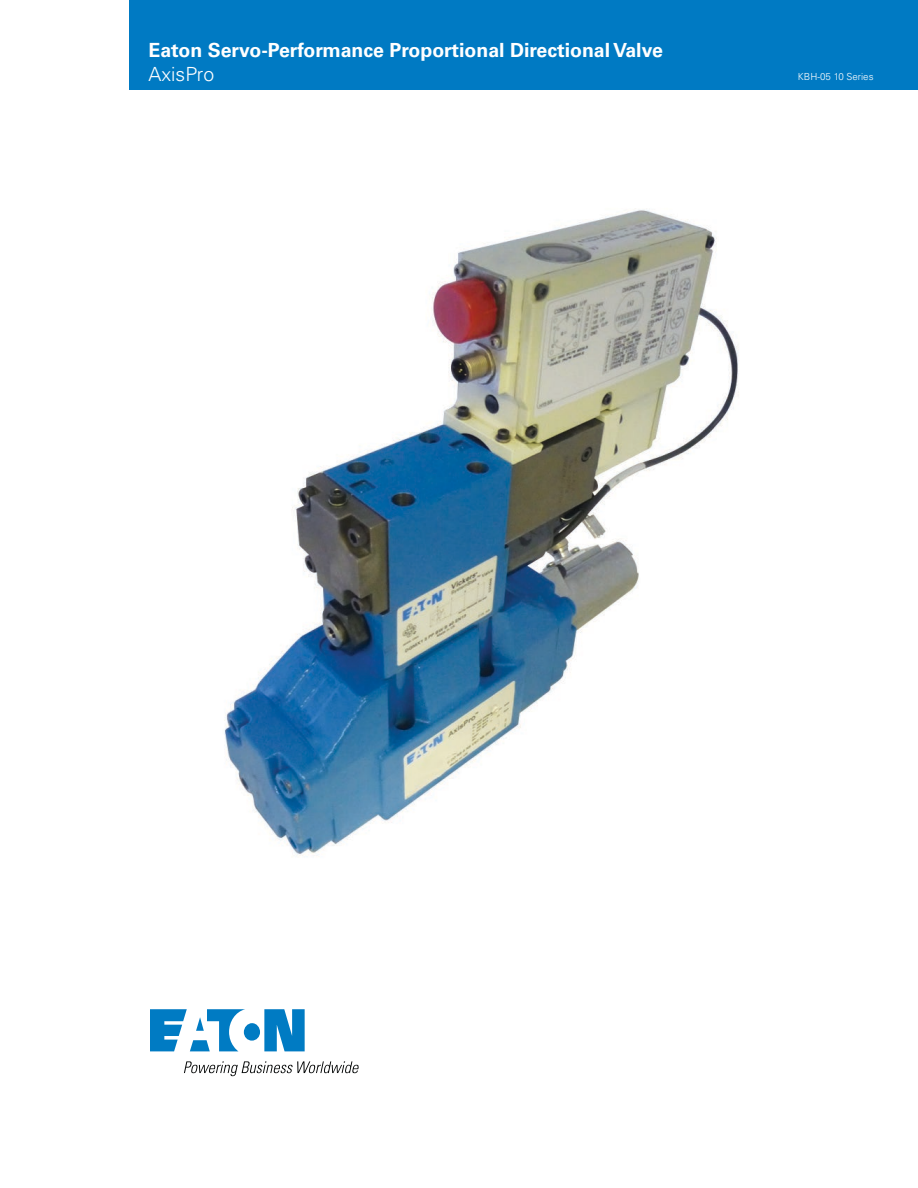
<style>
.page{position:relative;width:918px;height:1188px;background:#fff}
.page>*{position:absolute;margin:0;border:0;box-sizing:border-box;transform-origin:0 0}
.t1{font:700 19.5px "Univers LT Std";color:#fff}
.t2{font:300 19.5px "Univers LT Std";color:#fff}
.t3{font:300 9.75px "Univers LT Std";color:#fff}
</style>
<div class="page">
<div style="left:129px;top:0;width:789px;height:90px;background:#007ac3"></div>
<svg style="left:150px;top:1009px;width:155px;height:42px"></svg>
<svg style="left:184px;top:1061px;width:175px;height:15px"></svg>
<img style="left:224px;top:210px;width:515px;height:647px">
<p class="t1" style="left:148px;top:39px;width:516px">Eaton Servo-Performance Proportional Directional Valve</p>
<p class="t2" style="left:148px;top:62px;width:67px">AxisPro</p>
<p class="t3" style="left:798px;top:71px;width:77px">KBH-05 10 Series</p>
</div>
